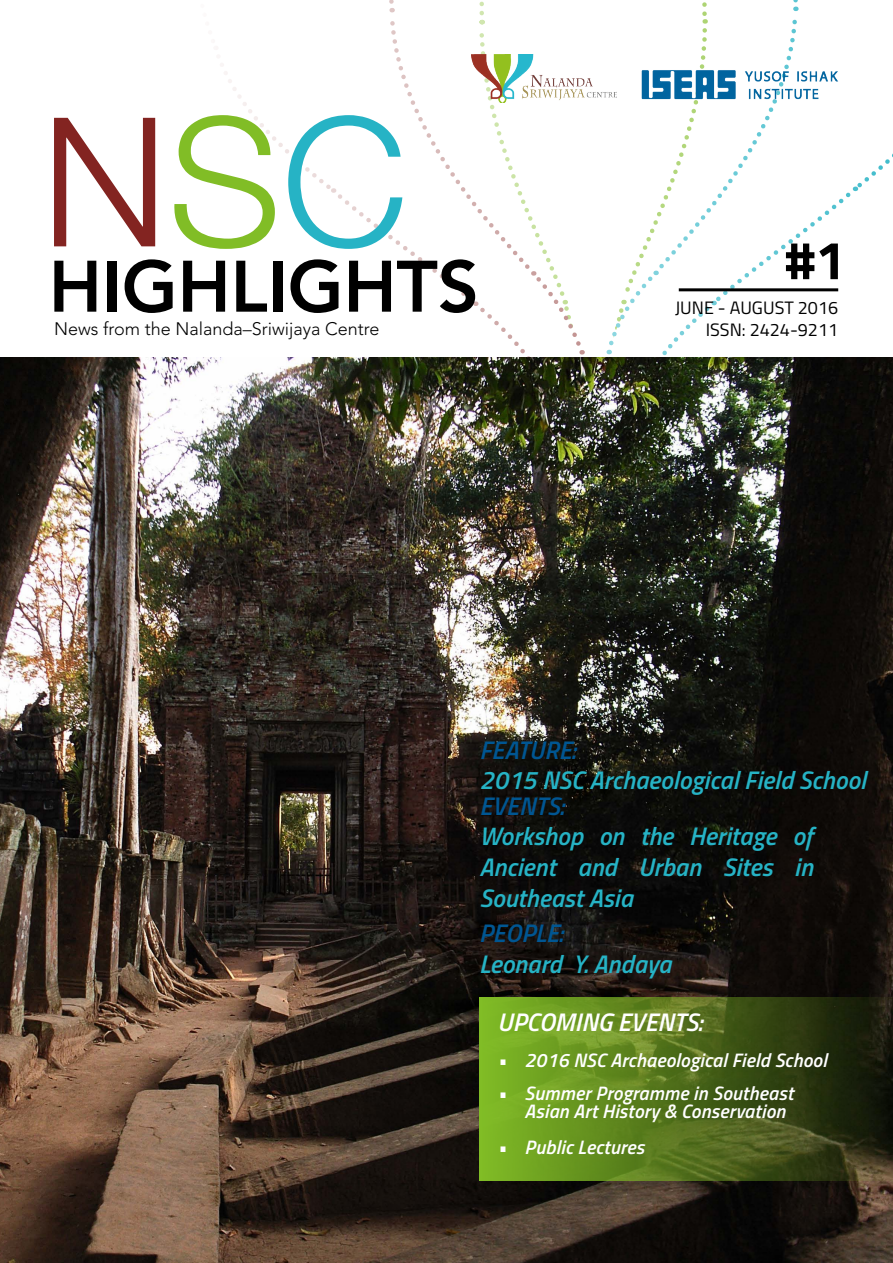
<style>
.page{position:relative;width:893px;height:1263px;background:#fff}
.page>*{position:absolute;margin:0;border:0;box-sizing:border-box;transform-origin:0 0}
.t1{font:300 180px "Helvetica Neue";color:#832421}
.t2{font:800 72px "Avenir LT Std";letter-spacing:-.005em;color:#000}
.t3{font:700 54px "Titillium";color:#000}
.t4{font:italic 600 25.5px/30.6px "Titillium";color:#26b3c5;text-align:justify}
.t5{font:italic 600 25.5px "Titillium";color:#005692}
.t6{font:italic 600 25.5px "Titillium";color:#fff}
.t7{font:italic 600 19.5px/18px "Titillium";letter-spacing:.01em;color:#fff}
.t8{font:300 18px "Avenir LT Std";color:#000}
.t9{font:18px "Titillium";color:#000}
.s1{color:#81bd26}
.s2{color:#26b3c5}
</style>
<div class="page">
<svg style="left:203px;top:0;width:690px;height:358px"></svg>
<img style="left:0;top:358px;width:893px;height:905px">
<hr style="left:679px;top:288px;width:159px;height:3px;background:#000">
<img style="left:471px;top:54px;width:368px;height:49px">
<svg style="left:479px;top:997px;width:414px;height:183px"></svg>
<h1 class="t1" style="left:41px;top:72px;width:368px">N<span class="s1">S</span><span class="s2">C</span></h1>
<h2 class="t2" style="left:49px;top:244px;width:432px">HIGHLIGHTS</h2>
<p class="t8" style="left:54px;top:318px;width:327px">News from the Nalanda–Sriwijaya Centre</p>
<h3 class="t3" style="left:785px;top:219px;width:62px">#1</h3>
<p class="t9" style="left:675px;top:294px;width:165px">JUNE - AUGUST 2016</p>
<p class="t9" style="left:706px;top:316px;width:134px">ISSN: 2424-9211</p>
<p class="t5" style="left:479px;top:730px;width:98px">FEATURE:</p>
<p class="t4" style="left:479px;top:763px;width:388px">2015 NSC Archaeological Field School</p>
<p class="t5" style="left:479px;top:786px;width:86px">EVENTS:</p>
<p class="t4" style="left:479px;top:820px;width:335px">Workshop on the Heritage of Ancient and Urban Sites in Southeast Asia</p>
<p class="t5" style="left:479px;top:914px;width:86px">PEOPLE:</p>
<p class="t4" style="left:479px;top:947px;width:194px">Leonard Y. Andaya</p>
<p class="t6" style="left:497px;top:1002px;width:206px">UPCOMING EVENTS:</p>
<p class="t7" style="left:497px;top:1049px;width:331px">• 2016 NSC Archaeological Field School</p>
<p class="t7" style="left:524px;top:1082px;width:270px;text-indent:-27px">• Summer Programme in Southeast<br>Asian Art History &amp; Conservation</p>
<p class="t7" style="left:497px;top:1136px;width:148px">• Public Lectures</p>
</div>
